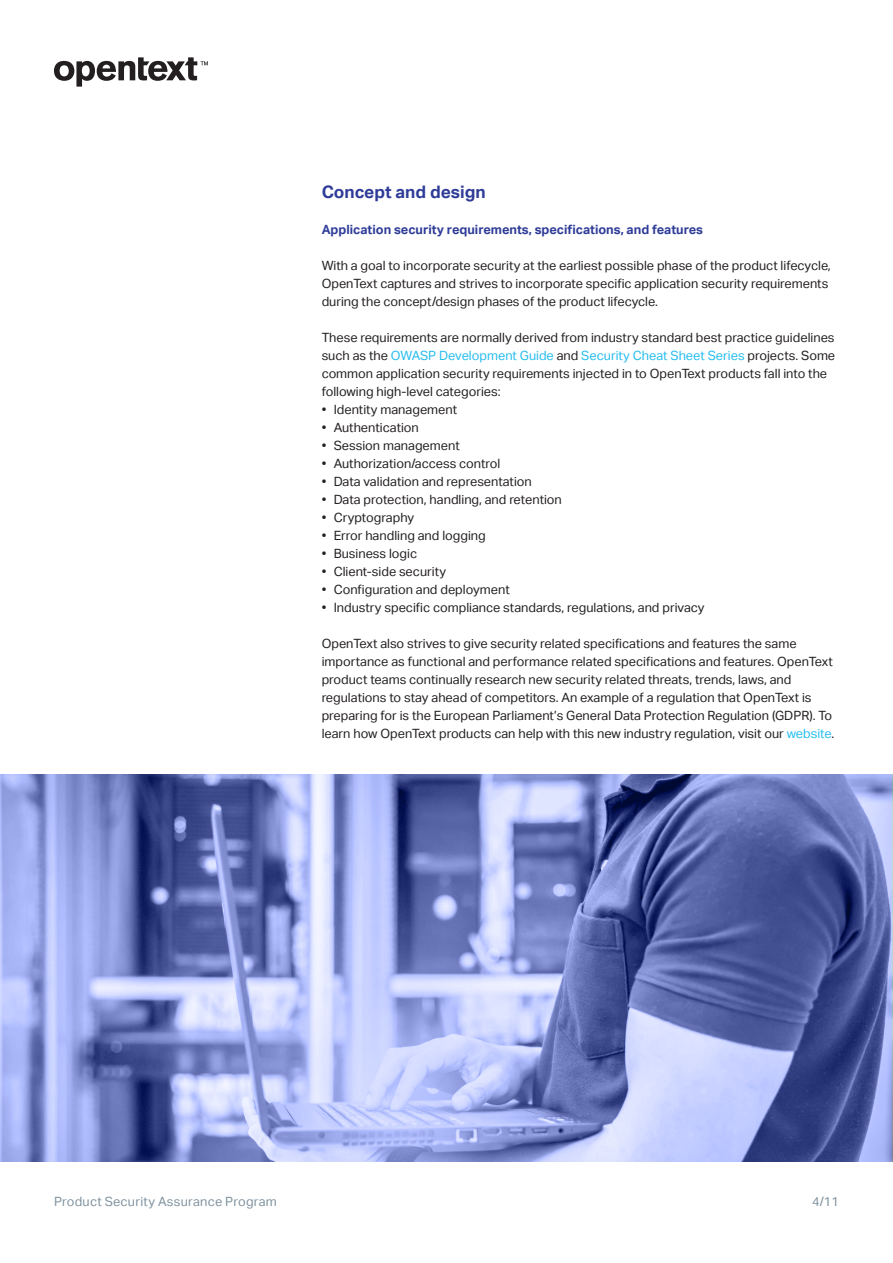
<style>
.page{position:relative;width:893px;height:1263px;background:#fff}
.page>*{position:absolute;margin:0;border:0;box-sizing:border-box;transform-origin:0 0}
.t1{font:700 17.25px "Aktiv Grotesk";color:#2e3c98}
.Body{font:12.75px/18px "Aktiv Grotesk";color:#231f20}
.t2{font:700 12.75px "Aktiv Grotesk";color:#2e3c98}
.t3{font:12.75px "Aktiv Grotesk";letter-spacing:.02em;color:#7f929f}
.s1{color:#25bdef}
</style>
<div class="page">
<svg style="left:54px;top:57px;width:154px;height:30px"></svg>
<svg style="left:0;top:774px;width:892px;height:387px;background:#838ec9"></svg>
<h3 class="t1" style="left:322px;top:182px;width:166px">Concept and design</h3>
<h4 class="t2" style="left:322px;top:222px;width:383px">Application security requirements, specifications, and features</h4>
<p class="Body" style="left:322px;top:257px;width:511px">With a goal to incorporate security at the earliest possible phase of the product lifecycle,<br>OpenText captures and strives to incorporate specific application security requirements during the concept/design phases of the product lifecycle.</p>
<p class="Body" style="left:322px;top:329px;width:515px">These requirements are normally derived from industry standard best practice guidelines such as the <span class="s1">OWASP Development Guide</span> and <span class="s1">Security Cheat Sheet Series</span> projects. Some common application security requirements injected in to OpenText products fall into the following high-level categories:</p>
<p class="Body" style="left:322px;top:401px;width:137px">• Identity management</p>
<p class="Body" style="left:322px;top:419px;width:99px">• Authentication</p>
<p class="Body" style="left:322px;top:437px;width:140px">• Session management</p>
<p class="Body" style="left:322px;top:455px;width:180px">• Authorization/access control</p>
<p class="Body" style="left:322px;top:473px;width:212px">• Data validation and representation</p>
<p class="Body" style="left:322px;top:491px;width:242px">• Data protection, handling, and retention</p>
<p class="Body" style="left:322px;top:509px;width:94px">• Cryptography</p>
<p class="Body" style="left:322px;top:527px;width:166px">• Error handling and logging</p>
<p class="Body" style="left:322px;top:545px;width:97px">• Business logic</p>
<p class="Body" style="left:322px;top:563px;width:126px">• Client-side security</p>
<p class="Body" style="left:322px;top:581px;width:190px">• Configuration and deployment</p>
<p class="Body" style="left:322px;top:599px;width:384px">• Industry specific compliance standards, regulations, and privacy</p>
<p class="Body" style="left:322px;top:635px;width:514px">OpenText also strives to give security related specifications and features the same importance as functional and performance related specifications and features. OpenText product teams continually research new security related threats, trends, laws, and regulations to stay ahead of competitors. An example of a regulation that OpenText is preparing for is the European Parliament’s General Data Protection Regulation (GDPR). To learn how OpenText products can help with this new industry regulation, visit our <span class="s1">website</span>.</p>
<p class="t3" style="left:54px;top:1194px;width:224px">Product Security Assurance Program</p>
<p class="t3" style="left:812px;top:1194px;width:28px">4/11</p>
</div>
